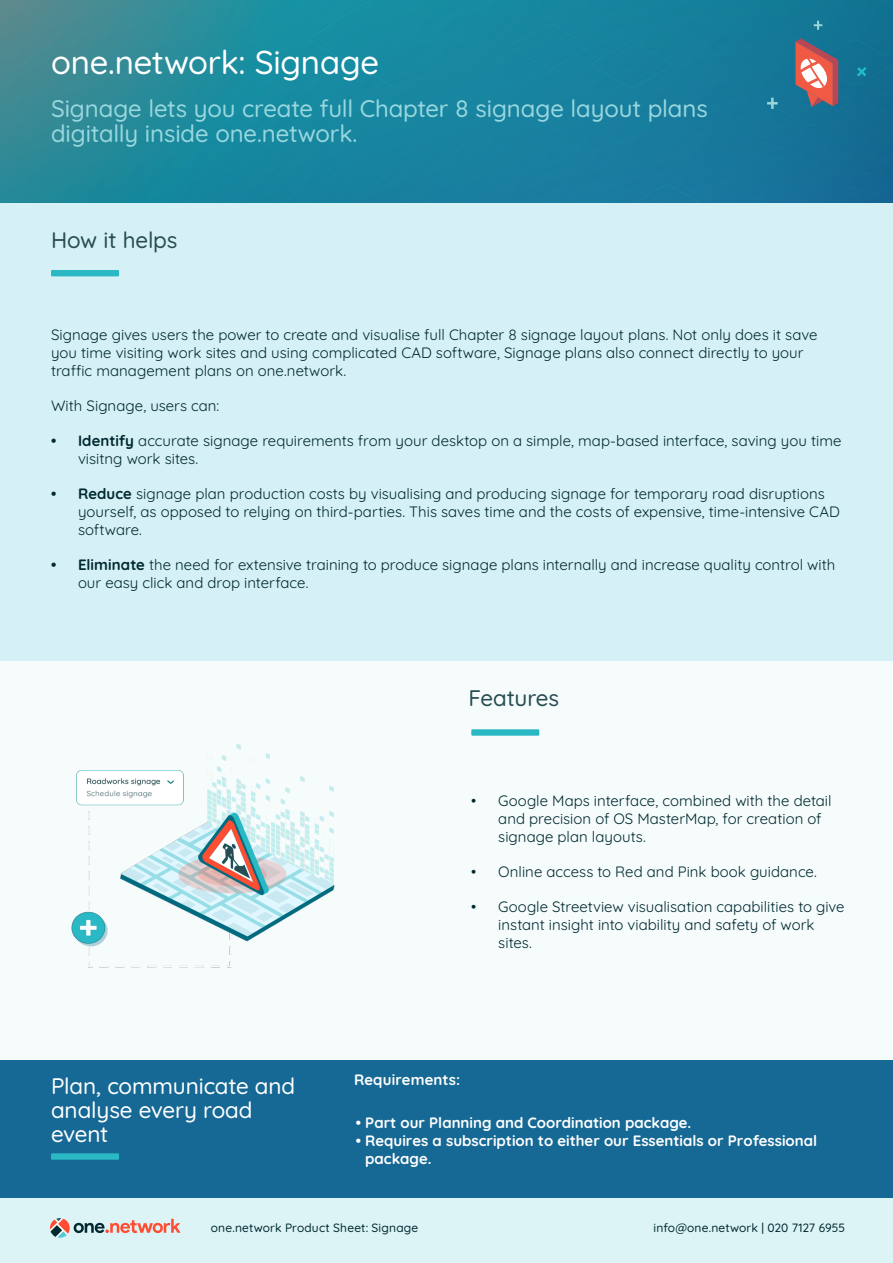
<style>
.page{position:relative;width:893px;height:1263px;background:#fff}
.page>*{position:absolute;margin:0;border:0;box-sizing:border-box;transform-origin:0 0}
.Header___Title_Block{font:500 33px "Quicksand";letter-spacing:-.005em;color:#fff}
.Header___Title_Block-2{font:500 24px/25.5px "Quicksand";letter-spacing:-.005em;color:#98d7de}
.Page_Subheaders{font:500 22.5px/24px "Quicksand";letter-spacing:-.005em;color:#fff}
.Page_Subheaders-2{font:500 22.5px "Quicksand";letter-spacing:-.005em;color:#274c51}
.Body_copy{font:15px/18px "Quicksand";color:#002930}
.t1{font:700 15px/18px "Quicksand";color:#fff}
.Page_Subheaders-3{font:500 12px "Quicksand";letter-spacing:.015em;color:#002930}
.s1{font-weight:700}
</style>
<div class="page">
<div style="left:0;top:0;width:893px;height:1184px;background:#f6fcfc"></div>
<div style="left:0;top:1061px;width:893px;height:137px;background:#166995"></div>
<div style="left:0;top:202px;width:893px;height:459px;background:#d6f1f5"></div>
<div style="left:51px;top:1153px;width:68px;height:7px;background:#29b8c4"></div>
<img style="left:0;top:0;width:893px;height:202px">
<div style="left:0;top:1198px;width:893px;height:65px;background:#ddf4f7"></div>
<svg style="left:50px;top:1218px;width:130px;height:20px"></svg>
<svg style="left:857px;top:67px;width:9px;height:10px"></svg>
<svg style="left:767px;top:98px;width:11px;height:11px"></svg>
<svg style="left:814px;top:21px;width:8px;height:9px"></svg>
<svg style="left:795px;top:38px;width:43px;height:69px;background:#ac7477"></svg>
<div style="left:471px;top:729px;width:68px;height:7px;background:#29b8c4"></div>
<div style="left:51px;top:270px;width:68px;height:6px;background:#29b8c4"></div>
<img style="left:71px;top:743px;width:264px;height:225px">
<p class="Header___Title_Block" style="left:51px;top:37px;width:330px">one.network: Signage</p>
<p class="Header___Title_Block-2" style="left:51px;top:93px;width:658px">Signage lets you create full Chapter 8 signage layout plans digitally inside one.network.</p>
<p class="Page_Subheaders-2" style="left:51px;top:222px;width:128px">How it helps</p>
<p class="Body_copy" style="left:51px;top:324px;width:768px">Signage gives users the power to create and visualise full Chapter 8 signage layout plans. Not only does it save you time visiting work sites and using complicated CAD software, Signage plans also connect directly to your traffic management plans on one.network.</p>
<p class="Body_copy" style="left:51px;top:395px;width:170px">With Signage, users can:</p>
<p class="Body_copy" style="left:78px;top:430px;width:765px;text-indent:-27px"><span class="s1">• Identify</span> accurate signage requirements from your desktop on a simple, map-based interface, saving you time visitng work sites.</p>
<p class="Body_copy" style="left:78px;top:483px;width:763px;text-indent:-27px"><span class="s1">• Reduce</span> signage plan production costs by visualising and producing signage for temporary road disruptions yourself, as opposed to relying on third-parties. This saves time and the costs of expensive, time-intensive CAD software.</p>
<p class="Body_copy" style="left:78px;top:554px;width:759px;text-indent:-27px"><span class="s1">• Eliminate</span> the need for extensive training to produce signage plans internally and increase quality control with our easy click and drop interface.</p>
<p class="Page_Subheaders-2" style="left:468px;top:680px;width:92px">Features</p>
<p class="Page_Subheaders" style="left:51px;top:1072px;width:246px">Plan, communicate and analyse every road event</p>
<p class="Body_copy" style="left:498px;top:790px;width:335px;text-indent:-27px">• Google Maps interface, combined with the detail and precision of OS MasterMap, for creation of signage plan layouts.</p>
<p class="Body_copy" style="left:471px;top:861px;width:347px">• Online access to Red and Pink book guidance.</p>
<p class="Body_copy" style="left:498px;top:896px;width:348px;text-indent:-27px">• Google Streetview visualisation capabilities to give instant insight into viability and safety of work sites.</p>
<p class="t1" style="left:354px;top:1069px;width:108px">Requirements:</p>
<p class="t1" style="left:356px;top:1112px;width:337px">• Part our Planning and Coordination package.</p>
<p class="t1" style="left:365px;top:1130px;width:453px;text-indent:-9px">• Requires a subscription to either our Essentials or Professional package.</p>
<p class="Page_Subheaders-3" style="left:211px;top:1218px;width:209px">one.network Product Sheet: Signage</p>
<p class="Page_Subheaders-3" style="left:654px;top:1218px;width:193px">info@one.network | 020 7127 6955</p>
</div>
